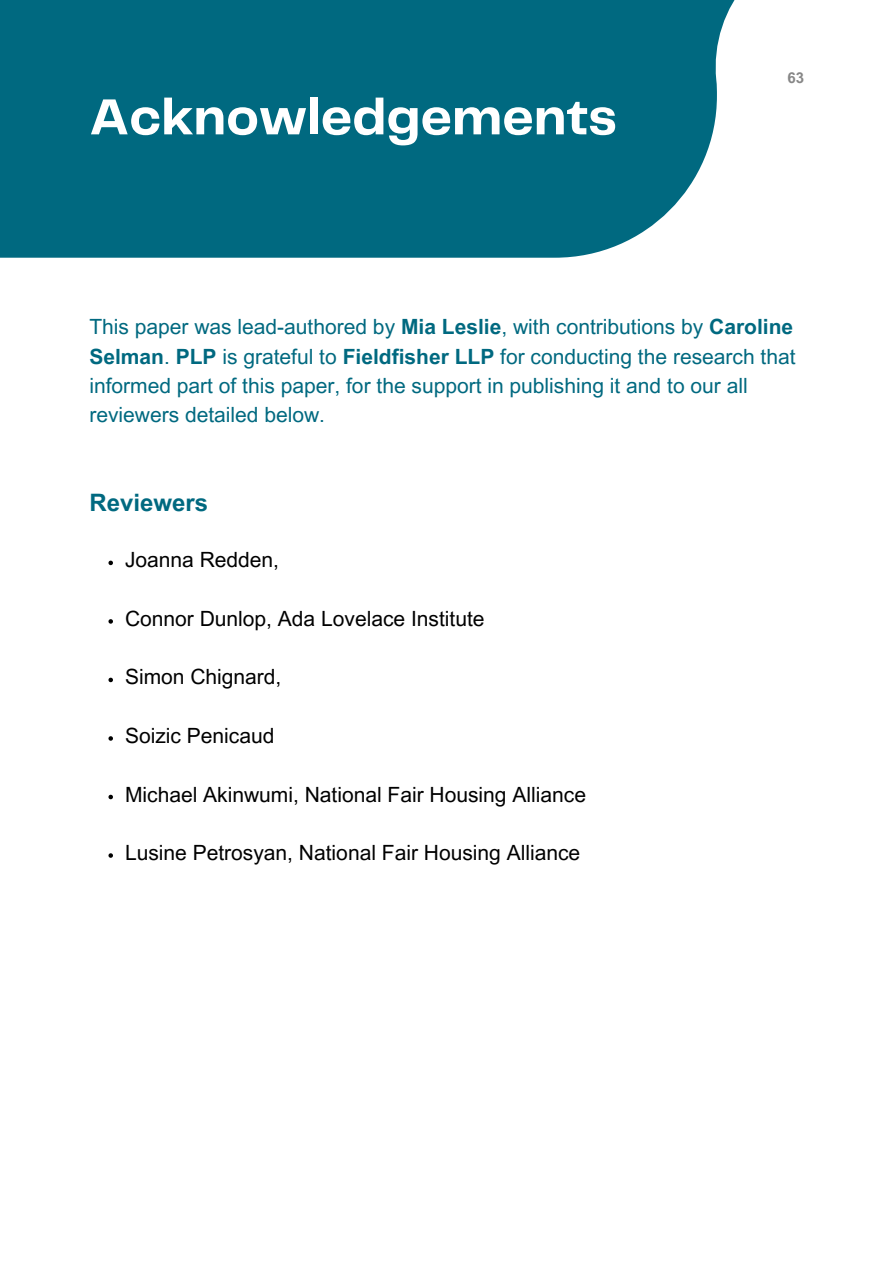
<style>
.page{position:relative;width:893px;height:1264px;background:#fff}
.page>*{position:absolute;margin:0;border:0;box-sizing:border-box;transform-origin:0 0}
.t1{font:700 52.5px "Telegraf";color:#fff}
.t2{font:700 24px "Arial MT Pro";color:#006980}
.t3{font:21px/29.2px "Arial MT Pro";color:#006980}
.t4{font:21px "Arial MT Pro";color:#000}
.t5{font:700 15px "Arial MT Pro";color:#878787}
.s1{font-weight:700}
</style>
<div class="page">
<div style="left:0;top:0;width:735px;height:258px;background:#006980"></div>
<svg style="left:108px;top:560px;width:5px;height:5px"></svg>
<svg style="left:108px;top:619px;width:5px;height:4px"></svg>
<svg style="left:108px;top:677px;width:5px;height:5px"></svg>
<svg style="left:108px;top:736px;width:5px;height:4px"></svg>
<svg style="left:108px;top:794px;width:5px;height:5px"></svg>
<svg style="left:108px;top:853px;width:5px;height:4px"></svg>
<p class="t1" style="left:89px;top:94px;width:529px">Acknowledgements</p>
<p class="t5" style="left:787px;top:72px;width:18px">63</p>
<p class="t3" style="left:89px;top:315px;width:707px">This paper was lead-authored by <span class="s1">Mia Leslie</span>, with contributions by <span class="s1">Caroline Selman</span>. <span class="s1">PLP</span> is grateful to <span class="s1">Fieldfisher LLP</span> for conducting the research that informed part of this paper, for the support in publishing it and to our all reviewers detailed below.</p>
<h1 class="t2" style="left:89px;top:493px;width:120px">Reviewers</h1>
<p class="t4" style="left:125px;top:552px;width:156px">Joanna Redden,</p>
<h2 class="t4" style="left:125px;top:610px;width:361px">Connor Dunlop, Ada Lovelace Institute</h2>
<p class="t4" style="left:125px;top:669px;width:158px">Simon Chignard,</p>
<p class="t4" style="left:125px;top:727px;width:151px">Soizic Penicaud</p>
<p class="t4" style="left:125px;top:786px;width:462px">Michael Akinwumi, National Fair Housing Alliance</p>
<p class="t4" style="left:125px;top:844px;width:456px">Lusine Petrosyan, National Fair Housing Alliance</p>
</div>
